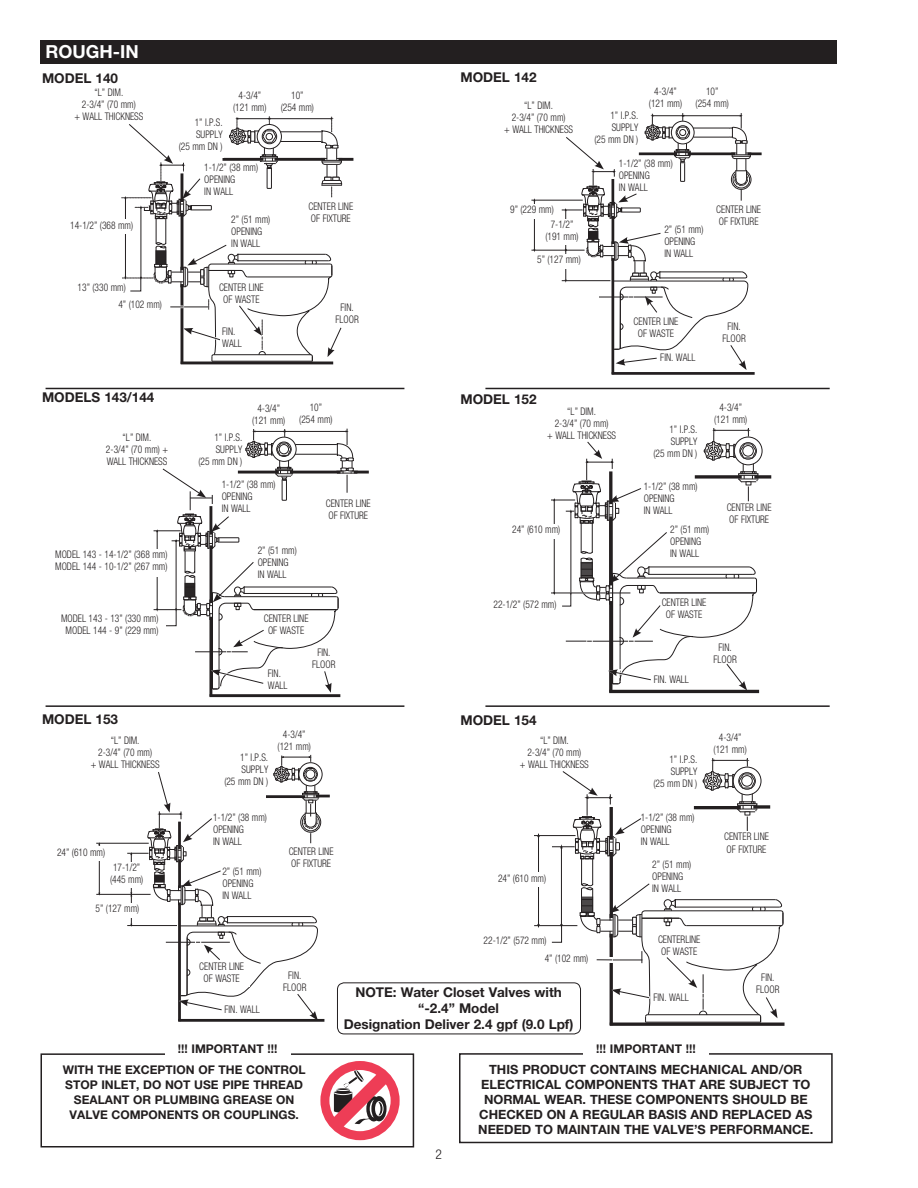
<style>
.page{position:relative;width:918px;height:1188px;background:#fff}
.page>*{position:absolute;margin:0;border:0;box-sizing:border-box;transform-origin:0 0}
.t1{font:700 18px "Helvetica Neue LT Pro";color:#fff}
.t2{font:700 13.5px/15.8px "Helvetica Neue LT Pro";color:#231f20;text-align:center}
.t3{font:300 condensed 13.5px "Helvetica Neue LT Std";color:#231f20}
.t4{font:700 12.75px/15px "Helvetica Neue LT Pro";color:#231f20;text-align:center}
.t5{font:700 12px/15px "Helvetica Neue LT Pro";color:#231f20;text-align:center}
.t6{font:300 condensed 10.5px/12px "Helvetica Neue LT Std";color:#231f20;text-align:center;scale:.9 1}
</style>
<div class="page">
<hr style="left:182px;top:362px;width:150px;height:2px;background:#231f20">
<hr style="left:46px;top:388px;width:358px;height:1px;background:#231f20">
<hr style="left:485px;top:388px;width:345px;height:1px;background:#231f20">
<svg style="left:122px;top:116px;width:230px;height:246px"></svg>
<hr style="left:612px;top:259px;width:2px;height:114px;background:#231f20">
<hr style="left:613px;top:372px;width:140px;height:3px;background:#231f20">
<hr style="left:531px;top:250px;width:54px;height:1px;background:#231f20">
<hr style="left:531px;top:200px;width:52px;height:1px;background:#231f20">
<hr style="left:534px;top:200px;width:1px;height:50px;background:#231f20">
<div style="left:505px;top:204px;width:53px;height:14px;background:#fff"></div>
<svg style="left:562px;top:114px;width:198px;height:256px"></svg>
<hr style="left:209px;top:618px;width:3px;height:77px;background:#231f20">
<hr style="left:211px;top:694px;width:128px;height:3px;background:#231f20">
<hr style="left:46px;top:705px;width:358px;height:2px;background:#231f20">
<hr style="left:485px;top:705px;width:345px;height:2px;background:#231f20">
<svg style="left:154px;top:429px;width:213px;height:264px"></svg>
<svg style="left:759px;top:475px;width:11px;height:4px"></svg>
<div style="left:734px;top:437px;width:29px;height:28px;border:1px solid #231f20;border-radius:50%"></div>
<hr style="left:611px;top:690px;width:146px;height:3px;background:#231f20">
<svg style="left:551px;top:428px;width:208px;height:263px"></svg>
<hr style="left:610px;top:935px;width:3px;height:89px;background:#231f20">
<hr style="left:611px;top:1023px;width:172px;height:3px;background:#231f20">
<hr style="left:535px;top:925px;width:42px;height:1px;background:#231f20">
<hr style="left:534px;top:835px;width:41px;height:1px;background:#231f20">
<hr style="left:538px;top:836px;width:1px;height:89px;background:#231f20">
<div style="left:494px;top:873px;width:56px;height:14px;background:#fff"></div>
<svg style="left:551px;top:758px;width:234px;height:265px"></svg>
<hr style="left:180px;top:1019px;width:143px;height:3px;background:#231f20">
<hr style="left:96px;top:894px;width:55px;height:1px;background:#231f20">
<hr style="left:96px;top:843px;width:53px;height:1px;background:#231f20">
<hr style="left:99px;top:844px;width:1px;height:50px;background:#231f20">
<div style="left:53px;top:847px;width:56px;height:14px;background:#fff"></div>
<svg style="left:127px;top:755px;width:201px;height:266px"></svg>
<div style="left:221px;top:326px;width:28px;height:26px;background:#fff"></div>
<div style="left:143px;top:240px;width:9px;height:17px;background:#fff"></div>
<div style="left:337px;top:983px;width:244px;height:51px;background:#fff;border-radius:7px"></div>
<div style="left:337px;top:982px;width:244px;height:52px;border:1px solid #231f20;border-radius:7px"></div>
<div style="left:40px;top:40px;width:797px;height:24px;background:#231f20"></div>
<div style="left:459px;top:1053px;width:374px;height:90px;border:2px solid #231f20"></div>
<div style="left:583px;top:1043px;width:126px;height:20px;background:#fff"></div>
<div style="left:40px;top:1053px;width:374px;height:95px;border:2px solid #231f20"></div>
<div style="left:165px;top:1043px;width:125px;height:20px;background:#fff"></div>
<svg style="left:320px;top:1061px;width:80px;height:79px"></svg>
<h1 class="t1" style="left:45px;top:41px;width:95px">ROUGH-IN</h1>
<p class="t2" style="left:42px;top:70px;width:78px">MODEL 140</p>
<p class="t2" style="left:460px;top:69px;width:78px">MODEL 142</p>
<p class="t6" style="left:74px;top:86px;width:78px">“L” DIM.<br>2-3/4” (70 mm)<br>+ WALL THICKNESS</p>
<p class="t6" style="left:70px;top:219px;width:72px">14-1/2” (368 mm)</p>
<p class="t6" style="left:179px;top:116px;width:50px;text-align:right">1” I.P.S.<br>SUPPLY<br>(25 mm DN )</p>
<p class="t6" style="left:233px;top:89px;width:38px">4-3/4” (121 mm)</p>
<p class="t6" style="left:281px;top:89px;width:38px">10”<br>(254 mm)</p>
<p class="t6" style="left:204px;top:162px;width:61px;text-align:left">1-1/2” (38 mm)<br>OPENING<br>IN WALL</p>
<p class="t6" style="left:231px;top:213px;width:45px;text-align:left">2” (51 mm)<br>OPENING<br>IN WALL</p>
<p class="t6" style="left:308px;top:200px;width:51px;text-align:left">CENTER LINE<br>OF FIXTURE</p>
<p class="t6" style="left:649px;top:85px;width:38px">4-3/4” (121 mm)</p>
<p class="t6" style="left:706px;top:86px;width:15px">10”</p>
<p class="t6" style="left:524px;top:99px;width:33px">“L” DIM.</p>
<p class="t6" style="left:696px;top:98px;width:38px">(254 mm)</p>
<p class="t6" style="left:504px;top:111px;width:78px">2-3/4” (70 mm)<br>+ WALL THICKNESS</p>
<p class="t6" style="left:619px;top:157px;width:61px;text-align:left">1-1/2” (38 mm)<br>OPENING<br>IN WALL</p>
<p class="t6" style="left:664px;top:223px;width:45px;text-align:left">2” (51 mm)<br>OPENING<br>IN WALL</p>
<p class="t6" style="left:537px;top:253px;width:50px">5” (127 mm)</p>
<p class="t6" style="left:594px;top:109px;width:50px;text-align:right">1” I.P.S.<br>SUPPLY<br>(25 mm DN )</p>
<p class="t6" style="left:716px;top:203px;width:51px;text-align:left">CENTER LINE<br>OF FIXTURE</p>
<p class="t6" style="left:510px;top:203px;width:50px">9” (229 mm)</p>
<p class="t6" style="left:545px;top:218px;width:38px">7-1/2” (191 mm)</p>
<p class="t6" style="left:78px;top:281px;width:55px">13” (330 mm)</p>
<p class="t6" style="left:118px;top:298px;width:50px">4” (102 mm)</p>
<p class="t6" style="left:219px;top:281px;width:51px">CENTER LINE<br>OF WASTE</p>
<p class="t6" style="left:222px;top:325px;width:23px;text-align:left">FIN.<br>WALL</p>
<p class="t6" style="left:335px;top:301px;width:27px">FIN.<br>FLOOR</p>
<p class="t6" style="left:634px;top:315px;width:51px">CENTER LINE<br>OF WASTE</p>
<p class="t6" style="left:722px;top:320px;width:27px">FIN.<br>FLOOR</p>
<p class="t6" style="left:660px;top:351px;width:41px">FIN. WALL</p>
<p class="t2" style="left:42px;top:389px;width:114px">MODELS 143/144</p>
<p class="t2" style="left:460px;top:391px;width:78px">MODEL 152</p>
<p class="t6" style="left:252px;top:402px;width:38px">4-3/4” (121 mm)</p>
<p class="t6" style="left:299px;top:401px;width:38px">10”<br>(254 mm)</p>
<p class="t6" style="left:106px;top:431px;width:70px">“L” DIM.<br>2-3/4” (70 mm) +<br>WALL THICKNESS</p>
<p class="t6" style="left:198px;top:431px;width:50px;text-align:right">1” I.P.S.<br>SUPPLY<br>(25 mm DN )</p>
<p class="t6" style="left:547px;top:405px;width:78px">“L” DIM.<br>2-3/4” (70 mm)<br>+ WALL THICKNESS</p>
<p class="t6" style="left:55px;top:548px;width:126px;text-align:left">MODEL 143 - 14-1/2” (368 mm)<br>MODEL 144 - 10-1/2” (267 mm)</p>
<p class="t6" style="left:61px;top:613px;width:110px">MODEL 143 - 13” (330 mm)<br>MODEL 144 - 9” (229 mm)</p>
<p class="t6" style="left:222px;top:478px;width:61px;text-align:left">1-1/2” (38 mm)<br>OPENING<br>IN WALL</p>
<p class="t6" style="left:258px;top:544px;width:45px;text-align:left">2” (51 mm)<br>OPENING<br>IN WALL</p>
<p class="t6" style="left:264px;top:612px;width:51px">CENTER LINE<br>OF WASTE</p>
<p class="t6" style="left:326px;top:497px;width:51px;text-align:left">CENTER LINE<br>OF FIXTURE</p>
<p class="t6" style="left:268px;top:667px;width:23px;text-align:left">FIN.<br>WALL</p>
<p class="t6" style="left:312px;top:646px;width:27px">FIN.<br>FLOOR</p>
<p class="t6" style="left:512px;top:524px;width:55px">24” (610 mm)</p>
<p class="t6" style="left:494px;top:598px;width:72px">22-1/2” (572 mm)</p>
<p class="t2" style="left:42px;top:711px;width:78px">MODEL 153</p>
<p class="t2" style="left:460px;top:712px;width:78px">MODEL 154</p>
<p class="t6" style="left:91px;top:734px;width:78px">“L” DIM.<br>2-3/4” (70 mm)<br>+ WALL THICKNESS</p>
<p class="t6" style="left:57px;top:846px;width:55px">24” (610 mm)</p>
<p class="t6" style="left:110px;top:862px;width:38px;text-align:left">17-1/2” (445 mm)</p>
<p class="t6" style="left:96px;top:902px;width:50px">5” (127 mm)</p>
<p class="t6" style="left:224px;top:751px;width:50px;text-align:right">1” I.P.S.<br>SUPPLY<br>(25 mm DN )</p>
<p class="t6" style="left:278px;top:728px;width:38px">4-3/4” (121 mm)</p>
<p class="t6" style="left:213px;top:812px;width:61px;text-align:left">1-1/2” (38 mm)<br>OPENING<br>IN WALL</p>
<p class="t6" style="left:222px;top:865px;width:45px;text-align:left">2” (51 mm)<br>OPENING<br>IN WALL</p>
<p class="t6" style="left:289px;top:845px;width:51px;text-align:left">CENTER LINE<br>OF FIXTURE</p>
<p class="t6" style="left:520px;top:734px;width:78px">“L” DIM.<br>2-3/4” (70 mm)<br>+ WALL THICKNESS</p>
<p class="t6" style="left:498px;top:872px;width:55px">24” (610 mm)</p>
<p class="t6" style="left:199px;top:960px;width:51px">CENTER LINE<br>OF WASTE</p>
<p class="t6" style="left:225px;top:1003px;width:41px">FIN. WALL</p>
<p class="t6" style="left:283px;top:970px;width:27px">FIN.<br>FLOOR</p>
<p class="t6" style="left:484px;top:934px;width:72px">22-1/2” (572 mm)</p>
<p class="t6" style="left:545px;top:952px;width:50px">4” (102 mm)</p>
<p class="t2" style="left:344px;top:984px;width:231px">NOTE: Water Closet Valves with “-2.4” Model<br>Designation Deliver 2.4 gpf (9.0 Lpf)</p>
<p class="t6" style="left:654px;top:424px;width:50px;text-align:right">1” I.P.S.<br>SUPPLY<br>(25 mm DN )</p>
<p class="t6" style="left:714px;top:401px;width:38px">4-3/4” (121 mm)</p>
<p class="t6" style="left:644px;top:480px;width:61px;text-align:left">1-1/2” (38 mm)<br>OPENING<br>IN WALL</p>
<p class="t6" style="left:670px;top:524px;width:45px;text-align:left">2” (51 mm)<br>OPENING<br>IN WALL</p>
<p class="t6" style="left:662px;top:596px;width:51px">CENTER LINE<br>OF WASTE</p>
<p class="t6" style="left:727px;top:502px;width:51px;text-align:left">CENTER LINE<br>OF FIXTURE</p>
<p class="t6" style="left:654px;top:673px;width:41px">FIN. WALL</p>
<p class="t6" style="left:713px;top:641px;width:27px">FIN.<br>FLOOR</p>
<p class="t6" style="left:654px;top:754px;width:50px;text-align:right">1” I.P.S.<br>SUPPLY<br>(25 mm DN )</p>
<p class="t6" style="left:641px;top:812px;width:61px;text-align:left">1-1/2” (38 mm)<br>OPENING<br>IN WALL</p>
<p class="t6" style="left:652px;top:858px;width:45px;text-align:left">2” (51 mm)<br>OPENING<br>IN WALL</p>
<p class="t6" style="left:714px;top:731px;width:38px">4-3/4” (121 mm)</p>
<p class="t6" style="left:724px;top:831px;width:51px;text-align:left">CENTER LINE<br>OF FIXTURE</p>
<p class="t6" style="left:658px;top:933px;width:49px;text-align:left">CENTERLINE<br>OF WASTE</p>
<p class="t6" style="left:654px;top:992px;width:41px">FIN. WALL</p>
<p class="t6" style="left:756px;top:971px;width:27px">FIN.<br>FLOOR</p>
<p class="t5" style="left:178px;top:1041px;width:101px">!!! IMPORTANT !!!</p>
<p class="t5" style="left:63px;top:1062px;width:245px">WITH THE EXCEPTION OF THE CONTROL<br>STOP INLET, DO NOT USE PIPE THREAD<br>SEALANT OR PLUMBING GREASE ON<br>VALVE COMPONENTS OR COUPLINGS.</p>
<p class="t3" style="left:435px;top:1146px;width:8px">2</p>
<p class="t5" style="left:596px;top:1041px;width:101px">!!! IMPORTANT !!!</p>
<p class="t4" style="left:478px;top:1062px;width:337px">THIS PRODUCT CONTAINS MECHANICAL AND/OR ELECTRICAL COMPONENTS THAT ARE SUBJECT TO NORMAL WEAR. THESE COMPONENTS SHOULD BE CHECKED ON A REGULAR BASIS AND REPLACED AS NEEDED TO MAINTAIN THE VALVE’S PERFORMANCE.</p>
</div>
